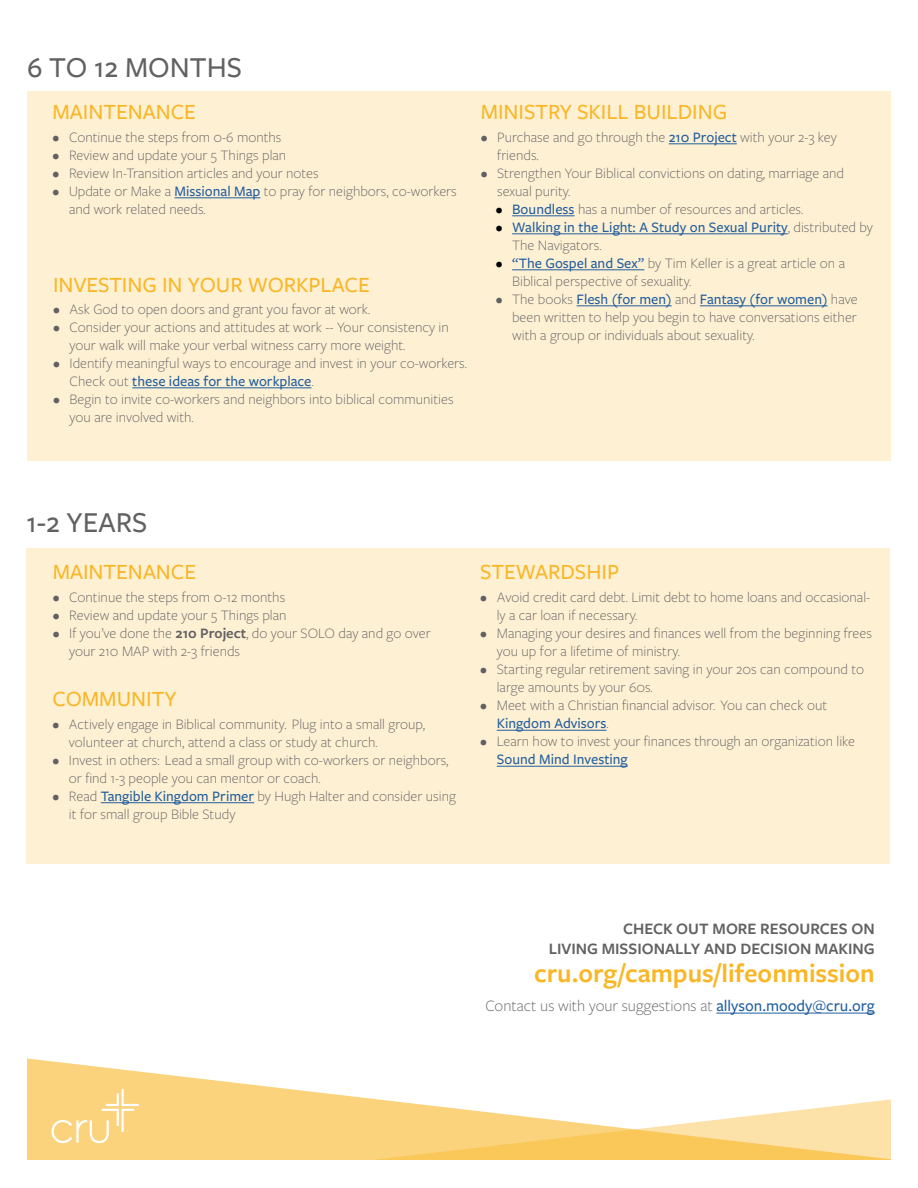
<style>
.page{position:relative;width:918px;height:1188px;background:#fff}
.page>*{position:absolute;margin:0;border:0;box-sizing:border-box;transform-origin:0 0}
.t1{font:500 30px "Freight Sans Pro";color:#626062}
.t2{font:600 27px "Freight Sans Pro";color:#f9b625}
.t3{font:500 22.5px "Freight Sans Pro";color:#f9b625}
.t4{font:600 16.5px/19.8px "Freight Sans Pro";color:#626062;text-align:right}
.t5{font:300 16.5px "Freight Sans Pro";color:#626062}
.t6{font:300 15px/18px "Freight Sans Pro";color:#626062}
.t7{font:500 15px/18px "Freight Sans Pro";color:#215e9e}
.s1{font-weight:500;color:#215e9e}
.s2{font-weight:500;color:#000}
.s3{color:#000}
.s4{font-weight:300;color:#626062}
.s5{font-weight:600}
</style>
<div class="page">
<div style="left:26px;top:549px;width:863px;height:315px;background:#fef0d3"></div>
<div style="left:28px;top:91px;width:863px;height:370px;background:#fef0d3"></div>
<hr style="left:175px;top:198px;width:85px;height:1px;background:#215e9e">
<hr style="left:132px;top:388px;width:180px;height:1px;background:#215e9e">
<hr style="left:669px;top:144px;width:68px;height:1px;background:#215e9e">
<hr style="left:512px;top:216px;width:63px;height:1px;background:#215e9e">
<hr style="left:512px;top:234px;width:276px;height:1px;background:#215e9e">
<hr style="left:512px;top:270px;width:132px;height:1px;background:#215e9e">
<hr style="left:577px;top:306px;width:95px;height:1px;background:#215e9e">
<hr style="left:700px;top:306px;width:128px;height:1px;background:#215e9e">
<hr style="left:497px;top:730px;width:110px;height:1px;background:#215e9e">
<hr style="left:497px;top:766px;width:131px;height:1px;background:#215e9e">
<hr style="left:101px;top:802px;width:153px;height:1px;background:#215e9e">
<hr style="left:716px;top:1013px;width:159px;height:1px;background:#215e9e">
<svg style="left:27px;top:1058px;width:287px;height:34px"></svg>
<svg style="left:27px;top:1092px;width:864px;height:68px;fill:#fbd37c"></svg>
<svg style="left:51px;top:1089px;width:88px;height:54px"></svg>
<h1 class="t1" style="left:27px;top:48px;width:217px">6 TO 12 MONTHS</h1>
<h3 class="t3" style="left:53px;top:97px;width:145px">MAINTENANCE</h3>
<p class="t6" style="left:53px;top:127px;width:231px">• Continue the steps from 0-6 months</p>
<p class="t6" style="left:53px;top:145px;width:235px">• Review and update your 5 Things plan</p>
<p class="t6" style="left:53px;top:163px;width:268px">• Review In-Transition articles and your notes</p>
<p class="t6" style="left:69px;top:181px;width:389px;text-indent:-16px">• Update or Make a <span class="s1">Missional Map</span> to pray for neighbors, co-workers and work related needs.</p>
<h3 class="t3" style="left:53px;top:269px;width:318px">INVESTING IN YOUR WORKPLACE</h3>
<p class="t6" style="left:53px;top:299px;width:319px">• Ask God to open doors and grant you favor at work.</p>
<p class="t6" style="left:70px;top:317px;width:381px;text-indent:-16px">• Consider your actions and attitudes at work -- Your consistency in your walk will make your verbal witness carry more weight.</p>
<p class="t6" style="left:70px;top:353px;width:399px;text-indent:-16px">• Identify meaningful ways to encourage and invest in your co-workers.<br>Check out <span class="s1">these ideas for the workplace</span>.</p>
<p class="t6" style="left:70px;top:389px;width:386px;text-indent:-16px">• Begin to invite co-workers and neighbors into biblical communities you are involved with.</p>
<h3 class="t3" style="left:481px;top:97px;width:248px">MINISTRY SKILL BUILDING</h3>
<p class="t6" style="left:497px;top:127px;width:341px;text-indent:-16px">• Purchase and go through the <span class="s1">210 Project</span> with your 2-3 key friends.</p>
<p class="t6" style="left:497px;top:163px;width:348px;text-indent:-16px">• Strengthen Your Biblical convictions on dating, marriage and sexual purity.</p>
<p class="t6" style="left:496px;top:199px;width:309px"><span class="s2">•</span> <span class="s1">Boundless</span> has a number of resources and articles.</p>
<p class="t7" style="left:512px;top:217px;width:362px;text-indent:-16px"><span class="s3">•</span> Walking in the Light: A Study on Sexual Purity<span class="s4">, distributed by<br>The Navigators.</span></p>
<p class="t6" style="left:512px;top:253px;width:334px;text-indent:-16px"><span class="s2">•</span> <span class="s1">“The Gospel and Sex”</span> by Tim Keller is a great article on a<br>Biblical perspective of sexuality.</p>
<p class="t6" style="left:512px;top:289px;width:347px;text-align:justify;text-indent:-16px">• The books <span class="s1">Flesh (for men)</span> and <span class="s1">Fantasy (for women)</span> have been written to help you begin to have conversations either with a group or individuals about sexuality.</p>
<h1 class="t1" style="left:27px;top:502px;width:122px">1-2 YEARS</h1>
<h3 class="t3" style="left:53px;top:557px;width:145px">MAINTENANCE</h3>
<h3 class="t3" style="left:480px;top:557px;width:140px">STEWARDSHIP</h3>
<p class="t6" style="left:497px;top:588px;width:375px;text-indent:-16px">• Avoid credit card debt. Limit debt to home loans and occasional&shy;ly a car loan if necessary.</p>
<p class="t6" style="left:497px;top:624px;width:377px;text-indent:-16px">• Managing your desires and finances well from the beginning frees you up for a lifetime of ministry.</p>
<p class="t6" style="left:497px;top:660px;width:369px;text-indent:-16px">• Starting regular retirement saving in your 20s can compound to large amounts by your 60s.</p>
<p class="t6" style="left:497px;top:696px;width:332px;text-indent:-16px">• Meet with a Christian financial advisor. You can check out<br><span class="s1">Kingdom Advisors</span>.</p>
<p class="t6" style="left:480px;top:732px;width:376px">• Learn how to invest your finances through an organization like</p>
<p class="t7" style="left:497px;top:750px;width:132px">Sound Mind Investing</p>
<p class="t6" style="left:53px;top:588px;width:234px">• Continue the steps from 0-12 months</p>
<p class="t6" style="left:53px;top:606px;width:235px">• Review and update your 5 Things plan</p>
<p class="t6" style="left:69px;top:624px;width:363px;text-indent:-16px">• If you’ve done the <span class="s5">210 Project</span>, do your SOLO day and go over your 210 MAP with 2-3 friends</p>
<h3 class="t3" style="left:52px;top:684px;width:126px">COMMUNITY</h3>
<p class="t6" style="left:69px;top:714px;width:358px;text-indent:-16px">• Actively engage in Biblical community. Plug into a small group, volunteer at church, attend a class or study at church.</p>
<p class="t6" style="left:69px;top:750px;width:381px;text-indent:-16px">• Invest in others: Lead a small group with co-workers or neighbors, or find 1-3 people you can mentor or coach.</p>
<p class="t6" style="left:69px;top:786px;width:389px;text-indent:-16px">• Read <span class="s1">Tangible Kingdom Primer</span> by Hugh Halter and consider using it for small group Bible Study</p>
<p class="t4" style="left:549px;top:918px;width:328px">CHECK OUT MORE RESOURCES ON<br>LIVING MISSIONALLY AND DECISION MAKING</p>
<h2 class="t2" style="left:534px;top:955px;width:342px">cru.org/campus/lifeonmission</h2>
<p class="t5" style="left:485px;top:995px;width:391px">Contact us with your suggestions at <span class="s1">allyson.moody@cru.org</span></p>
</div>
